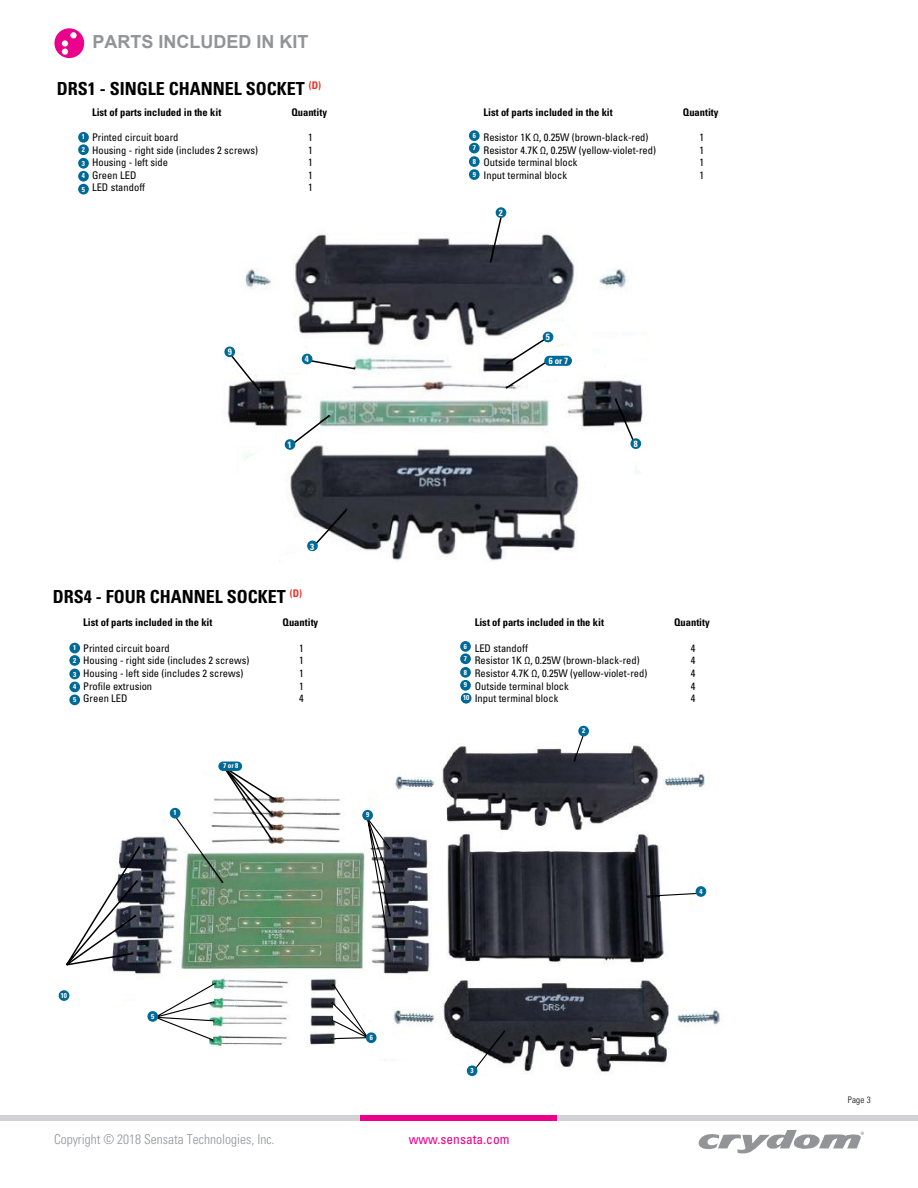
<style>
.page{position:relative;width:918px;height:1188px;background:#fff}
.page>*{position:absolute;margin:0;border:0;box-sizing:border-box;transform-origin:0 0}
.t1{font:700 condensed 18px "Univers";color:#000}
.t2{font:700 18px "Arial";color:#929497}
.t3{font:300 condensed 13.5px "Univers";color:#929497}
.t4{font:condensed 13.5px "Univers";color:#eb008b}
.t5{font:condensed 10.5px "Univers LT Std";color:#000}
.t6{font:700 condensed 10.5px "Univers LT Std";color:#000}
.t7{font:700 condensed 9px "Univers";color:#fff}
.t8{font:300 condensed 9px "Univers LT Std";color:#000}
.t9{font:700 condensed 7.2px/12.5px "Univers";color:#fff}
</style>
<div class="page">
<div style="left:78px;top:132px;width:11px;height:11px;background:#006a97;border-radius:50%"></div>
<div style="left:78px;top:144px;width:11px;height:11px;background:#006a97;border-radius:50%"></div>
<div style="left:78px;top:158px;width:11px;height:11px;background:#006a97;border-radius:50%"></div>
<div style="left:78px;top:171px;width:11px;height:11px;background:#006a97;border-radius:50%"></div>
<div style="left:78px;top:184px;width:11px;height:10px;background:#006a97;border-radius:50%"></div>
<div style="left:469px;top:130px;width:11px;height:11px;background:#006a97;border-radius:50%"></div>
<div style="left:469px;top:143px;width:11px;height:10px;background:#006a97;border-radius:50%"></div>
<div style="left:469px;top:156px;width:11px;height:11px;background:#006a97;border-radius:50%"></div>
<div style="left:469px;top:169px;width:11px;height:11px;background:#006a97;border-radius:50%"></div>
<img style="left:227px;top:234px;width:419px;height:327px">
<svg style="left:489px;top:216px;width:14px;height:48px"></svg>
<div style="left:496px;top:207px;width:10px;height:11px;background:#006a97;border-radius:50%"></div>
<svg style="left:309px;top:359px;width:48px;height:12px"></svg>
<div style="left:302px;top:354px;width:10px;height:10px;background:#006a97;border-radius:50%"></div>
<svg style="left:306px;top:508px;width:42px;height:44px"></svg>
<div style="left:544px;top:356px;width:28px;height:10px;background:#006a97;border-radius:5px"></div>
<div style="left:69px;top:643px;width:11px;height:10px;background:#006a97;border-radius:50%"></div>
<div style="left:69px;top:655px;width:11px;height:11px;background:#006a97;border-radius:50%"></div>
<div style="left:69px;top:669px;width:11px;height:10px;background:#006a97;border-radius:50%"></div>
<div style="left:69px;top:682px;width:11px;height:10px;background:#006a97;border-radius:50%"></div>
<div style="left:69px;top:695px;width:11px;height:10px;background:#006a97;border-radius:50%"></div>
<div style="left:460px;top:641px;width:11px;height:11px;background:#006a97;border-radius:50%"></div>
<div style="left:460px;top:653px;width:11px;height:11px;background:#006a97;border-radius:50%"></div>
<div style="left:460px;top:667px;width:11px;height:11px;background:#006a97;border-radius:50%"></div>
<div style="left:460px;top:680px;width:11px;height:11px;background:#006a97;border-radius:50%"></div>
<div style="left:461px;top:693px;width:10px;height:11px;background:#006a97;border-radius:50%"></div>
<img style="left:209px;top:743px;width:512px;height:331px">
<svg style="left:573px;top:733px;width:12px;height:30px"></svg>
<div style="left:578px;top:726px;width:11px;height:10px;background:#006a97;border-radius:50%"></div>
<svg style="left:645px;top:885px;width:62px;height:13px"></svg>
<svg style="left:466px;top:1029px;width:40px;height:48px"></svg>
<svg style="left:332px;top:982px;width:45px;height:62px"></svg>
<svg style="left:360px;top:782px;width:32px;height:171px"></svg>
<div style="left:362px;top:810px;width:11px;height:11px;background:#006a97;border-radius:50%"></div>
<svg style="left:58px;top:749px;width:219px;height:292px"></svg>
<div style="left:218px;top:762px;width:24px;height:9px;background:#006a97;border-radius:5px"></div>
<div style="left:54px;top:28px;width:30px;height:30px;background:#eb008b;border-radius:50%"></div>
<div style="left:70px;top:32px;width:7px;height:6px;background:#fff;border-radius:50%"></div>
<div style="left:62px;top:40px;width:6px;height:7px;background:#fff;border-radius:50%"></div>
<svg style="left:62px;top:49px;width:6px;height:6px"></svg>
<div style="left:0;top:1115px;width:918px;height:6px;background:#d0d2d3"></div>
<div style="left:361px;top:1115px;width:196px;height:6px;background:#eb008b"></div>
<svg style="left:698px;top:1130px;width:166px;height:23px"></svg>
<svg style="left:284px;top:413px;width:48px;height:37px"></svg>
<svg style="left:613px;top:397px;width:29px;height:53px"></svg>
<svg style="left:224px;top:346px;width:38px;height:47px"></svg>
<svg style="left:504px;top:331px;width:50px;height:59px"></svg>
<h1 class="t2" style="left:93px;top:30px;width:218px">PARTS INCLUDED IN KIT</h1>
<h1 class="t1" style="left:57px;top:77px;width:266px">DRS1 - SINGLE CHANNEL SOCKET <sup>(D)</sup></h1>
<p class="t6" style="left:92px;top:105px;width:131px">List of parts included in the kit</p>
<p class="t6" style="left:291px;top:105px;width:37px">Quantity</p>
<p class="t5" style="left:92px;top:130px;width:88px">Printed circuit board</p>
<p class="t5" style="left:308px;top:130px;width:6px">1</p>
<p class="t5" style="left:92px;top:143px;width:168px">Housing - right side (includes 2 screws)</p>
<p class="t5" style="left:308px;top:143px;width:6px">1</p>
<p class="t5" style="left:92px;top:156px;width:78px">Housing - left side</p>
<p class="t5" style="left:308px;top:156px;width:6px">1</p>
<p class="t5" style="left:92px;top:168px;width:46px">Green LED</p>
<p class="t5" style="left:308px;top:168px;width:6px">1</p>
<p class="t5" style="left:92px;top:181px;width:55px">LED standoff</p>
<p class="t5" style="left:308px;top:181px;width:6px">1</p>
<p class="t9" style="left:82px;top:131px;width:5px">1<br>2</p>
<p class="t9" style="left:82px;top:157px;width:5px">3<br>4</p>
<p class="t9" style="left:82px;top:183px;width:5px">5</p>
<p class="t7" style="left:305px;top:353px;width:5px">4</p>
<p class="t7" style="left:310px;top:541px;width:6px">3</p>
<h1 class="t1" style="left:53px;top:585px;width:251px">DRS4 - FOUR CHANNEL SOCKET <sup>(D)</sup></h1>
<p class="t6" style="left:83px;top:616px;width:131px">List of parts included in the kit</p>
<p class="t6" style="left:283px;top:616px;width:37px">Quantity</p>
<p class="t5" style="left:83px;top:641px;width:88px">Printed circuit board</p>
<p class="t5" style="left:299px;top:641px;width:6px">1</p>
<p class="t5" style="left:83px;top:654px;width:168px">Housing - right side (includes 2 screws)</p>
<p class="t5" style="left:299px;top:654px;width:6px">1</p>
<p class="t5" style="left:83px;top:667px;width:162px">Housing - left side (includes 2 screws)</p>
<p class="t5" style="left:299px;top:667px;width:6px">1</p>
<p class="t5" style="left:83px;top:679px;width:71px">Profile extrusion</p>
<p class="t5" style="left:299px;top:679px;width:6px">1</p>
<p class="t5" style="left:83px;top:692px;width:46px">Green LED</p>
<p class="t5" style="left:299px;top:692px;width:6px">4</p>
<p class="t9" style="left:73px;top:641px;width:5px">1<br>2</p>
<p class="t9" style="left:73px;top:668px;width:5px">3<br>4</p>
<p class="t9" style="left:73px;top:694px;width:5px">5</p>
<p class="t9" style="left:174px;top:807px;width:5px">1</p>
<p class="t9" style="left:223px;top:760px;width:17px">7 or 8</p>
<p class="t9" style="left:366px;top:809px;width:5px">9</p>
<p class="t9" style="left:61px;top:989px;width:8px">10</p>
<p class="t9" style="left:151px;top:1010px;width:5px">5</p>
<p class="t9" style="left:370px;top:1031px;width:5px">6</p>
<p class="t9" style="left:473px;top:129px;width:5px">6<br>7</p>
<p class="t9" style="left:473px;top:156px;width:5px">8<br>9</p>
<p class="t6" style="left:484px;top:105px;width:131px">List of parts included in the kit</p>
<p class="t6" style="left:683px;top:105px;width:37px">Quantity</p>
<p class="t5" style="left:484px;top:130px;width:166px">Resistor 1K Ω, 0.25W (brown-black-red)</p>
<p class="t5" style="left:700px;top:130px;width:6px">1</p>
<p class="t5" style="left:484px;top:143px;width:174px">Resistor 4.7K Ω, 0.25W (yellow-violet-red)</p>
<p class="t5" style="left:700px;top:143px;width:6px">1</p>
<p class="t5" style="left:484px;top:156px;width:96px">Outside terminal block</p>
<p class="t5" style="left:700px;top:156px;width:6px">1</p>
<p class="t5" style="left:484px;top:168px;width:85px">Input terminal block</p>
<p class="t5" style="left:700px;top:168px;width:6px">1</p>
<p class="t7" style="left:499px;top:207px;width:5px">2</p>
<p class="t7" style="left:549px;top:355px;width:21px">6 or 7</p>
<p class="t6" style="left:475px;top:616px;width:131px">List of parts included in the kit</p>
<p class="t6" style="left:674px;top:616px;width:37px">Quantity</p>
<p class="t5" style="left:475px;top:641px;width:55px">LED standoff</p>
<p class="t5" style="left:691px;top:641px;width:6px">4</p>
<p class="t5" style="left:475px;top:654px;width:166px">Resistor 1K Ω, 0.25W (brown-black-red)</p>
<p class="t5" style="left:691px;top:654px;width:6px">4</p>
<p class="t5" style="left:475px;top:667px;width:174px">Resistor 4.7K Ω, 0.25W (yellow-violet-red)</p>
<p class="t5" style="left:691px;top:667px;width:6px">4</p>
<p class="t5" style="left:475px;top:679px;width:96px">Outside terminal block</p>
<p class="t5" style="left:691px;top:679px;width:6px">4</p>
<p class="t5" style="left:475px;top:692px;width:85px">Input terminal block</p>
<p class="t5" style="left:691px;top:692px;width:6px">4</p>
<p class="t9" style="left:464px;top:640px;width:5px">6<br>7</p>
<p class="t9" style="left:463px;top:666px;width:8px">8<br>9<br>10</p>
<p class="t9" style="left:582px;top:724px;width:5px">2</p>
<p class="t9" style="left:471px;top:1064px;width:5px">3</p>
<p class="t9" style="left:699px;top:885px;width:5px">4</p>
<p class="t3" style="left:54px;top:1132px;width:222px">Copyright © 2018 Sensata Technologies, Inc.</p>
<p class="t4" style="left:409px;top:1131px;width:102px">www.sensata.com</p>
<p class="t8" style="left:848px;top:1094px;width:24px">Page 3</p>
</div>
